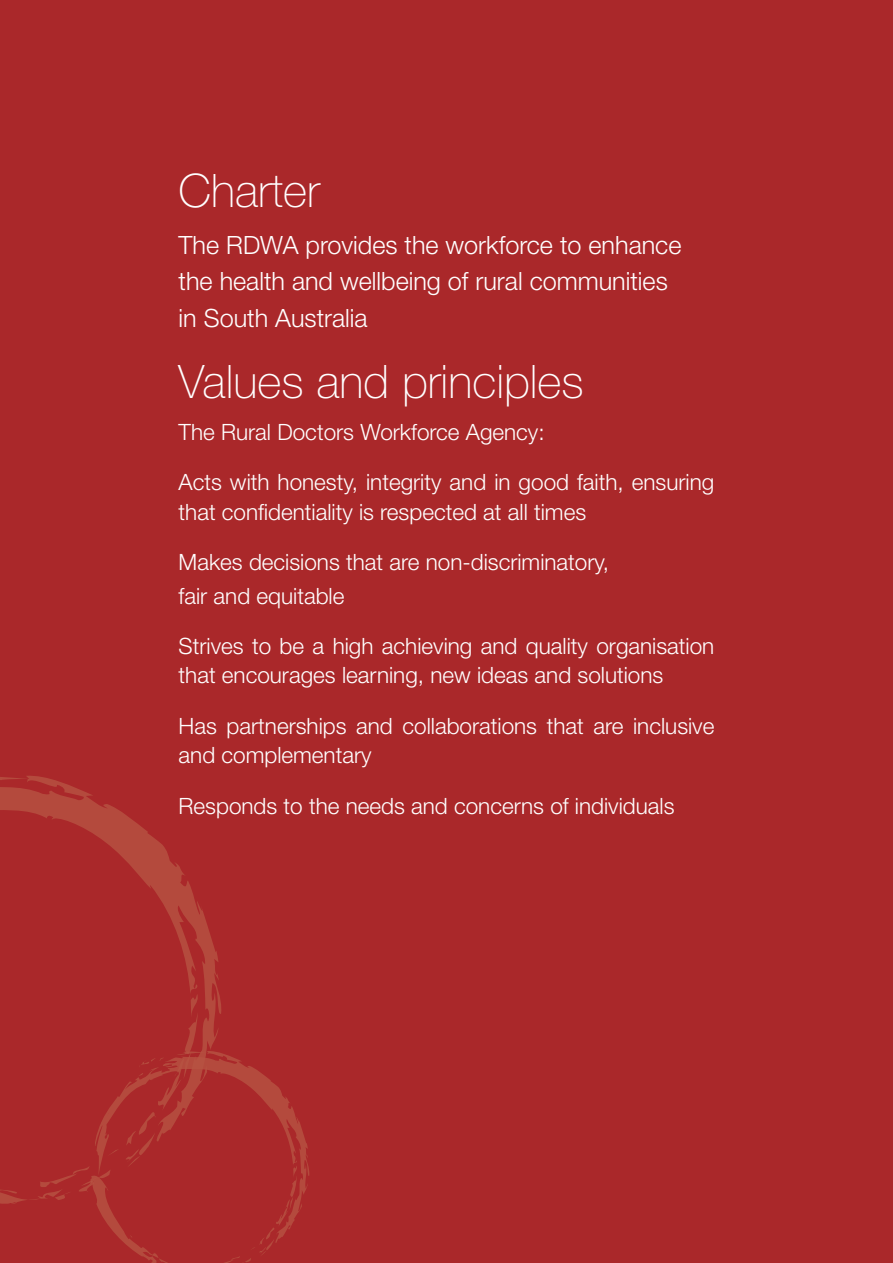
<style>
.page{position:relative;width:893px;height:1263px;background:#aa282a}
.page>*{position:absolute;margin:0;border:0;box-sizing:border-box;transform-origin:0 0}
.t1{font:100 46.2px "Helvetica Neue";color:#fff}
.t2{font:300 25.2px/36px "Helvetica Neue";color:#fff}
.t3{font:300 22.5px/29.2px "Helvetica Neue";color:#fff}
</style>
<div class="page">
<svg style="left:0;top:776px;width:219px;height:215px"></svg>
<svg style="left:0;top:991px;width:310px;height:272px"></svg>
<h1 class="t1" style="left:179px;top:164px;width:143px">Charter</h1>
<p class="t2" style="left:179px;top:227px;width:504px">The RDWA provides the workforce to enhance the health and wellbeing of rural communities in South Australia</p>
<h1 class="t1" style="left:179px;top:356px;width:407px">Values and principles</h1>
<p class="t3" style="left:179px;top:417px;width:368px">The Rural Doctors Workforce Agency:</p>
<p class="t3" style="left:179px;top:467px;width:537px">Acts with honesty, integrity and in good faith, ensuring that confidentiality is respected at all times</p>
<p class="t3" style="left:179px;top:545px;width:432px;line-height:33.5px">Makes decisions that are non-discriminatory, fair and equitable</p>
<p class="t3" style="left:179px;top:631px;width:537px">Strives to be a high achieving and quality organisation that encourages learning, new ideas and solutions</p>
<p class="t3" style="left:179px;top:711px;width:537px">Has partnerships and collaborations that are inclusive and complementary</p>
<p class="t3" style="left:179px;top:790px;width:497px">Responds to the needs and concerns of individuals</p>
</div>
